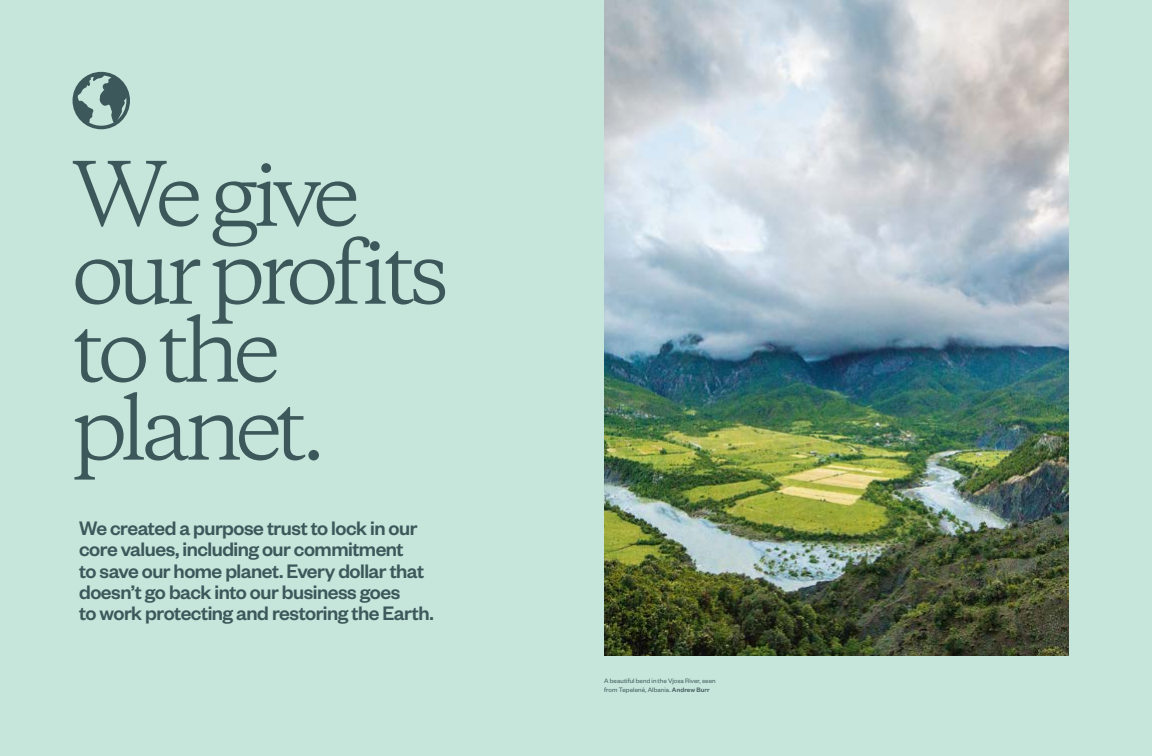
<style>
.page{position:relative;width:1152px;height:756px;background:#c6e6db}
.page>*{position:absolute;margin:0;border:0;box-sizing:border-box;transform-origin:0 0}
.t1{font:83.2px/78px "Copernicus";letter-spacing:-.085em;color:#3d585b}
.t2{font:500 21.5px/21.5px "Founders Grotesk";letter-spacing:-.025em;color:#3d585b}
.t3{font:7px/9px "Founders Grotesk";letter-spacing:.01em;color:#435c5e}
.s1{font-weight:500}
</style>
<div class="page">
<img style="left:604px;top:0;width:464px;height:656px">
<svg style="left:73px;top:72px;width:57px;height:57px"></svg>
<h1 class="t1" style="left:72px;top:156px;width:379px">We give our profits to the planet.</h1>
<p class="t2" style="left:79px;top:516px;width:356px">We created a purpose trust to lock in our core values, including our commitment<br>to save our home planet. Every dollar that doesn’t go back into our business goes<br>to work protecting and restoring the Earth.</p>
<p class="t3" style="left:604px;top:676px;width:113px">A beautiful bend in the Vjosa River, seen from Tepelenë, Albania. <span class="s1">Andrew Burr</span></p>
</div>
